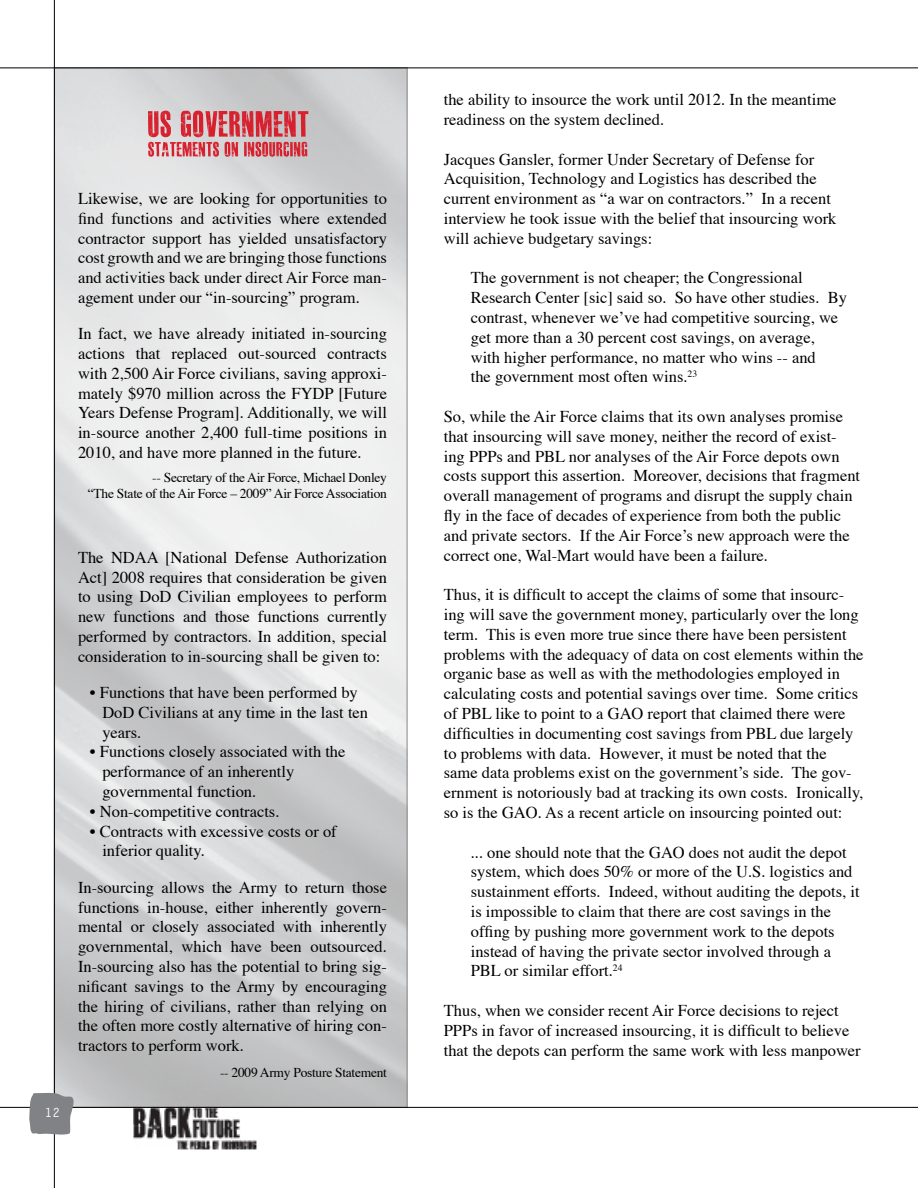
<style>
.page{position:relative;width:918px;height:1188px;background:#fff}
.page>*{position:absolute;margin:0;border:0;box-sizing:border-box;transform-origin:0 0}
.t1{font:16.5px/19.8px "Times";color:#000}
.t2{font:13.5px/16.2px "Times";letter-spacing:-.02em;color:#000;text-align:right}
.t3{font:700 12.6px "Letter Gothic Std";color:#fff}
</style>
<div class="page">
<img style="left:133px;top:1108px;width:124px;height:42px">
<hr style="left:0;top:1107px;width:918px;height:1px;background:#000">
<hr style="left:0;top:68px;width:918px;height:1px;background:#000">
<hr style="left:54px;top:0;width:1px;height:1188px;background:#000">
<svg style="left:29px;top:1093px;width:47px;height:43px;background:#959699"></svg>
<svg style="left:148px;top:111px;width:160px;height:46px;background:#d4777f"></svg>
<p class="t1" style="left:78px;top:187px;width:311px;text-align:justify">Likewise, we are looking for opportunities to find functions and activities where extended contractor support has yielded unsatisfactory cost growth and we are bringing those functions and activities back under direct Air Force man&shy;agement under our “in-sourcing” program.</p>
<p class="t1" style="left:78px;top:322px;width:311px;text-align:justify">In fact, we have already initiated in-sourcing actions that replaced out-sourced contracts with 2,500 Air Force civilians, saving approxi&shy;mately $970 million across the FYDP [Future Years Defense Program]. Additionally, we will in-source another 2,400 full-time positions in 2010, and have more planned in the future.</p>
<p class="t2" style="left:88px;top:468px;width:301px">-- Secretary of the Air Force, Michael Donley<br>“The State of the Air Force – 2009” Air Force Association</p>
<p class="t3" style="left:45px;top:1105px;width:17px">12</p>
<p class="t1" style="left:78px;top:546px;width:311px;text-align:justify">The NDAA [National Defense Authorization Act] 2008 requires that consideration be given to using DoD Civilian employees to perform new functions and those functions currently performed by contractors. In addition, special consideration to in-sourcing shall be given to:</p>
<p class="t1" style="left:102px;top:681px;width:267px;text-indent:-12px">• Functions that have been performed by<br>DoD Civilians at any time in the last ten years.</p>
<p class="t1" style="left:102px;top:741px;width:245px;text-indent:-12px">• Functions closely associated with the performance of an inherently governmental function.</p>
<p class="t1" style="left:90px;top:800px;width:191px">• Non-competitive contracts.</p>
<p class="t1" style="left:102px;top:820px;width:236px;text-indent:-12px">• Contracts with excessive costs or of inferior quality.</p>
<p class="t1" style="left:78px;top:876px;width:311px;text-align:justify">In-sourcing allows the Army to return those functions in-house, either inherently govern&shy;mental or closely associated with inherently governmental, which have been outsourced.<br>In-sourcing also has the potential to bring sig&shy;nificant savings to the Army by encouraging the hiring of civilians, rather than relying on the often more costly alternative of hiring con&shy;tractors to perform work.</p>
<p class="t2" style="left:220px;top:1063px;width:168px">-- 2009 Army Posture Statement</p>
<p class="t1" style="left:444px;top:88px;width:394px">the ability to insource the work until 2012. In the meantime readiness on the system declined.</p>
<p class="t1" style="left:444px;top:148px;width:394px">Jacques Gansler, former Under Secretary of Defense for Acquisition, Technology and Logistics has described the current environment as “a war on contractors.” In a recent interview he took issue with the belief that insourcing work will achieve budgetary savings:</p>
<p class="t1" style="left:471px;top:267px;width:378px">The government is not cheaper; the Congressional Research Center [sic] said so. So have other studies. By contrast, whenever we’ve had competitive sourcing, we get more than a 30 percent cost savings, on average, with higher performance, no matter who wins -- and<br>the government most often wins.<sup>23</sup></p>
<p class="t1" style="left:444px;top:405px;width:418px">So, while the Air Force claims that its own analyses promise that insourcing will save money, neither the record of exist&shy;ing PPPs and PBL nor analyses of the Air Force depots own costs support this assertion. Moreover, decisions that fragment overall management of programs and disrupt the supply chain fly in the face of decades of experience from both the public and private sectors. If the Air Force’s new approach were the correct one, Wal-Mart would have been a failure.</p>
<p class="t1" style="left:444px;top:583px;width:421px">Thus, it is difficult to accept the claims of some that insourc&shy;ing will save the government money, particularly over the long term. This is even more true since there have been persistent problems with the adequacy of data on cost elements within the organic base as well as with the methodologies employed in calculating costs and potential savings over time. Some critics of PBL like to point to a GAO report that claimed there were difficulties in documenting cost savings from PBL due largely to problems with data. However, it must be noted that the same data problems exist on the government’s side. The gov&shy;ernment is notoriously bad at tracking its own costs. Ironically, so is the GAO. As a recent article on insourcing pointed out:</p>
<p class="t1" style="left:471px;top:841px;width:390px">... one should note that the GAO does not audit the depot system, which does 50% or more of the U.S. logistics and sustainment efforts. Indeed, without auditing the depots, it is impossible to claim that there are cost savings in the offing by pushing more government work to the depots instead of having the private sector involved through a PBL or similar effort.<sup>24</sup></p>
<p class="t1" style="left:444px;top:999px;width:419px">Thus, when we consider recent Air Force decisions to reject<br>PPPs in favor of increased insourcing, it is difficult to believe that the depots can perform the same work with less manpower</p>
</div>
